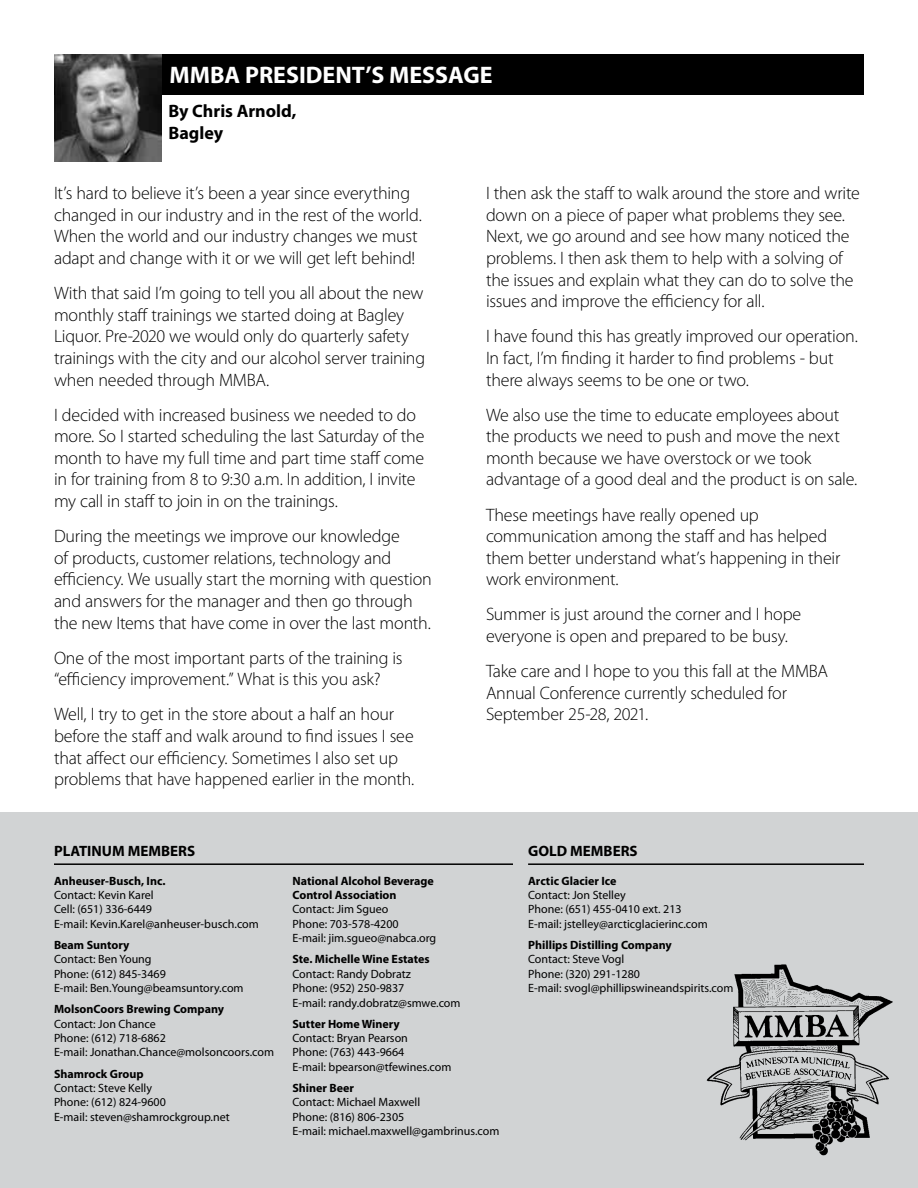
<style>
.page{position:relative;width:918px;height:1188px;background:#fff}
.page>*{position:absolute;margin:0;border:0;box-sizing:border-box;transform-origin:0 0}
.t1{font:700 24px "Myriad Pro";color:#fff}
.t2{font:300 18px/21.6px "Myriad Pro";letter-spacing:-.01em;color:#000}
.t3{font:700 18px/21.6px "Myriad Pro";color:#000}
.t4{font:700 15px "Myriad Pro";color:#000}
.t5{font:12px/14.4px "Myriad Pro";color:#000}
.t6{font:700 12px/14.4px "Myriad Pro";color:#000}
</style>
<div class="page">
<div style="left:54px;top:54px;width:810px;height:40px;background:#000"></div>
<img style="left:54px;top:54px;width:107px;height:108px">
<div style="left:0;top:812px;width:918px;height:376px;background:#d1d3d4"></div>
<img style="left:706px;top:964px;width:187px;height:192px">
<hr style="left:54px;top:863px;width:459px;height:2px;background:#000">
<hr style="left:528px;top:863px;width:336px;height:2px;background:#000">
<h1 class="t1" style="left:170px;top:60px;width:325px">MMBA PRESIDENT’S MESSAGE</h1>
<p class="t3" style="left:168px;top:100px;width:129px">By Chris Arnold,<br>Bagley</p>
<p class="t2" style="left:54px;top:182px;width:369px">It’s hard to believe it’s been a year since everything changed in our industry and in the rest of the world.<br>When the world and our industry changes we must adapt and change with it or we will get left behind!</p>
<p class="t2" style="left:54px;top:282px;width:373px">With that said I’m going to tell you all about the new monthly staff trainings we started doing at Bagley Liquor. Pre-2020 we would only do quarterly safety trainings with the city and our alcohol server training when needed through MMBA.</p>
<p class="t2" style="left:54px;top:404px;width:372px">I decided with increased business we needed to do more. So I started scheduling the last Saturday of the month to have my full time and part time staff come in for training from 8 to 9:30 a.m. In addition, I invite my call in staff to join in on the trainings.</p>
<p class="t2" style="left:54px;top:525px;width:379px">During the meetings we improve our knowledge<br>of products, customer relations, technology and efficiency. We usually start the morning with question and answers for the manager and then go through the new Items that have come in over the last month.</p>
<p class="t2" style="left:54px;top:647px;width:350px">One of the most important parts of the training is “efficiency improvement.” What is this you ask?</p>
<p class="t2" style="left:54px;top:703px;width:362px">Well, I try to get in the store about a half an hour before the staff and walk around to find issues I see that affect our efficiency. Sometimes I also set up problems that have happened earlier in the month.</p>
<p class="t2" style="left:486px;top:182px;width:376px">I then ask the staff to walk around the store and write down on a piece of paper what problems they see.<br>Next, we go around and see how many noticed the problems. I then ask them to help with a solving of the issues and explain what they can do to solve the issues and improve the efficiency for all.</p>
<p class="t2" style="left:486px;top:325px;width:373px">I have found this has greatly improved our operation.<br>In fact, I’m finding it harder to find problems - but there always seems to be one or two.</p>
<p class="t2" style="left:486px;top:404px;width:373px">We also use the time to educate employees about the products we need to push and move the next month because we have overstock or we took advantage of a good deal and the product is on sale.</p>
<p class="t2" style="left:486px;top:504px;width:356px">These meetings have really opened up communication among the staff and has helped them better understand what’s happening in their work environment.</p>
<p class="t2" style="left:486px;top:603px;width:317px">Summer is just around the corner and I hope everyone is open and prepared to be busy.</p>
<p class="t2" style="left:486px;top:660px;width:344px">Take care and I hope to you this fall at the MMBA<br>Annual Conference currently scheduled for<br>September 25-28, 2021.</p>
<p class="t4" style="left:54px;top:841px;width:143px">PLATINUM MEMBERS</p>
<p class="t6" style="left:54px;top:873px;width:113px">Anheuser-Busch, Inc.</p>
<p class="t5" style="left:54px;top:888px;width:206px">Contact: Kevin Karel<br>Cell: (651) 336-6449<br>E-mail: Kevin.Karel@anheuser-busch.com</p>
<p class="t6" style="left:54px;top:937px;width:77px">Beam Suntory</p>
<p class="t5" style="left:54px;top:952px;width:191px">Contact: Ben Young<br>Phone: (612) 845-3469<br>E-mail: Ben.Young@beamsuntory.com</p>
<p class="t6" style="left:54px;top:1002px;width:172px">MolsonCoors Brewing Company</p>
<p class="t5" style="left:54px;top:1016px;width:222px">Contact: Jon Chance<br>Phone: (612) 718-6862<br>E-mail: Jonathan.Chance@molsoncoors.com</p>
<p class="t6" style="left:54px;top:1066px;width:91px">Shamrock Group</p>
<p class="t5" style="left:54px;top:1081px;width:177px">Contact: Steve Kelly<br>Phone: (612) 824-9600<br>E-mail: steven@shamrockgroup.net</p>
<p class="t6" style="left:293px;top:873px;width:143px">National Alcohol Beverage<br>Control Association</p>
<p class="t5" style="left:293px;top:902px;width:145px">Contact: Jim Sgueo<br>Phone: 703-578-4200<br>E-mail: jim.sgueo@nabca.org</p>
<p class="t6" style="left:293px;top:952px;width:139px">Ste. Michelle Wine Estates</p>
<p class="t5" style="left:293px;top:966px;width:170px">Contact: Randy Dobratz<br>Phone: (952) 250-9837<br>E-mail: randy.dobratz@smwe.com</p>
<p class="t6" style="left:293px;top:1016px;width:109px">Sutter Home Winery</p>
<p class="t5" style="left:293px;top:1031px;width:160px">Contact: Bryan Pearson<br>Phone: (763) 443-9664<br>E-mail: bpearson@tfewines.com</p>
<p class="t6" style="left:293px;top:1080px;width:63px">Shiner Beer</p>
<p class="t5" style="left:293px;top:1095px;width:209px">Contact: Michael Maxwell<br>Phone: (816) 806-2305<br>E-mail: michael.maxwell@gambrinus.com</p>
<p class="t4" style="left:528px;top:841px;width:111px">GOLD MEMBERS</p>
<p class="t6" style="left:528px;top:873px;width:90px">Arctic Glacier Ice</p>
<p class="t5" style="left:528px;top:888px;width:181px">Contact: Jon Stelley<br>Phone: (651) 455-0410 ext. 213<br>E-mail: jstelley@arcticglacierinc.com</p>
<p class="t6" style="left:528px;top:937px;width:145px">Phillips Distilling Company</p>
<p class="t5" style="left:528px;top:952px;width:207px">Contact: Steve Vogl<br>Phone: (320) 291-1280<br>E-mail: svogl@phillipswineandspirits.com</p>
</div>
